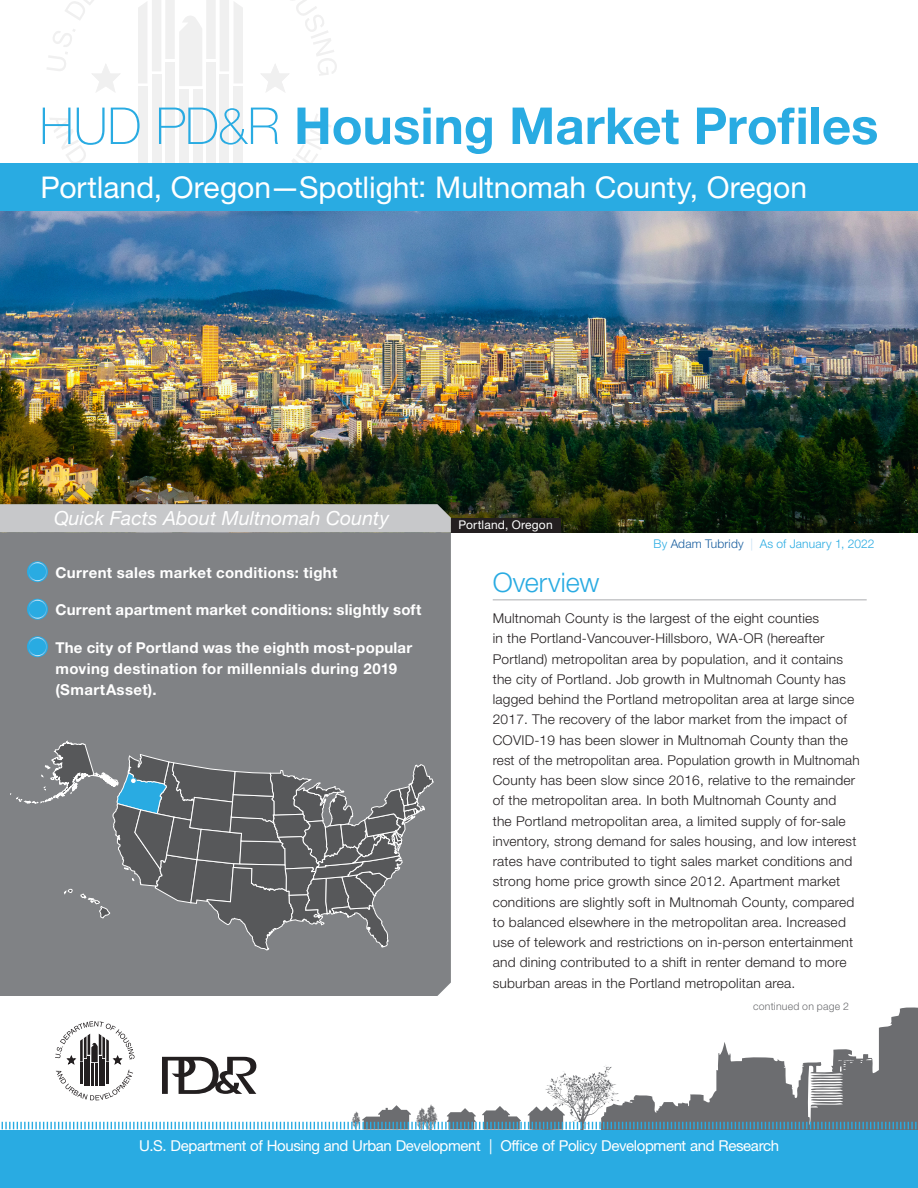
<style>
.page{position:relative;width:918px;height:1188px;background:#fff}
.page>*{position:absolute;margin:0;border:0;box-sizing:border-box;transform-origin:0 0}
.t1{font:700 51px "Helvetica Neue LT Std";letter-spacing:-.005em;color:#29abe2}
.t2{font:30px "Helvetica Neue LT Std";color:#fff}
.t3{font:300 27px "Helvetica Neue LT Std";color:#29abe2}
.t4{font:italic 19.5px "Helvetica Neue LT Std";letter-spacing:.005em;color:#fff}
.t5{font:700 15px/21px "Helvetica Neue LT Std";letter-spacing:.02em;color:#fff}
.t6{font:15px "Helvetica Neue LT Std";letter-spacing:-.025em;color:#fff}
.t7{font:300 13.5px/20.2px "Helvetica Neue LT Std";letter-spacing:.015em;color:#231f20}
.t8{font:300 12px "Helvetica Neue LT Std";letter-spacing:.015em;color:#29abe2}
.t9{font:12px "Helvetica Neue LT Std";letter-spacing:.015em;color:#fff}
.t10{font:300 10.5px "Helvetica Neue LT Std";letter-spacing:.02em;color:#6c6d70}
.s1{font-weight:100}
.s2{color:#175d9e}
.s3{color:#c5e1f4}
</style>
<div class="page">
<img style="left:0;top:212px;width:918px;height:320px">
<div style="left:451px;top:518px;width:109px;height:14px;background:#231f20"></div>
<svg style="left:92px;top:64px;width:28px;height:28px"></svg>
<div style="left:165px;top:62px;width:10px;height:110px;background:#f0f0f0"></div>
<div style="left:179px;top:89px;width:10px;height:83px;background:#f0f0f0"></div>
<div style="left:152px;top:74px;width:9px;height:98px;background:#f0f0f0"></div>
<div style="left:138px;top:87px;width:9px;height:80px;background:#f0f0f0"></div>
<div style="left:206px;top:62px;width:10px;height:110px;background:#f0f0f0"></div>
<div style="left:220px;top:74px;width:9px;height:98px;background:#f0f0f0"></div>
<div style="left:234px;top:87px;width:9px;height:80px;background:#f0f0f0"></div>
<div style="left:193px;top:89px;width:9px;height:83px;background:#f0f0f0"></div>
<svg style="left:47px;top:29px;width:28px;height:42px"></svg>
<svg style="left:65px;top:0;width:29px;height:20px"></svg>
<svg style="left:261px;top:0;width:76px;height:92px"></svg>
<svg style="left:49px;top:118px;width:83px;height:46px"></svg>
<svg style="left:254px;top:114px;width:78px;height:50px"></svg>
<svg style="left:138px;top:0;width:105px;height:86px"></svg>
<div style="left:0;top:164px;width:918px;height:48px;background:#29abe2"></div>
<div style="left:0;top:532px;width:451px;height:464px;background:#808285"></div>
<div style="left:0;top:504px;width:451px;height:28px;background:#c7c8ca"></div>
<svg style="left:891px;top:1007px;width:27px;height:14px"></svg>
<div style="left:0;top:1130px;width:918px;height:58px;background:#29abe2"></div>
<svg style="left:1px;top:1021px;width:917px;height:109px"></svg>
<hr style="left:493px;top:599px;width:374px;height:2px;background:#c7c8ca">
<svg style="left:11px;top:740px;width:423px;height:211px;background:#76797c"></svg>
<div style="left:130px;top:778px;width:7px;height:6px;border:1px solid #29abe2;border-radius:50%"></div>
<div style="left:27px;top:561px;width:21px;height:21px;background:#29abe2;border-radius:50%"></div>
<div style="left:28px;top:562px;width:19px;height:19px;border:1px solid #fff;border-radius:50%"></div>
<div style="left:27px;top:599px;width:21px;height:21px;background:#29abe2;border-radius:50%"></div>
<div style="left:28px;top:600px;width:19px;height:19px;border:1px solid #fff;border-radius:50%"></div>
<div style="left:27px;top:636px;width:21px;height:21px;background:#29abe2;border-radius:50%"></div>
<div style="left:28px;top:637px;width:19px;height:19px;border:1px solid #fff;border-radius:50%"></div>
<h1 class="t1" style="left:40px;top:94px;width:840px"><span class="s1">HUD PD&amp;R</span> Housing Market Profiles</h1>
<h1 class="t2" style="left:40px;top:170px;width:768px">Portland, Oregon—Spotlight: Multnomah County, Oregon</h1>
<p class="t4" style="left:54px;top:506px;width:337px">Quick Facts About Multnomah County</p>
<p class="t5" style="left:56px;top:562px;width:283px">Current sales market conditions: tight</p>
<p class="t5" style="left:56px;top:599px;width:367px">Current apartment market conditions: slightly soft</p>
<p class="t5" style="left:56px;top:636px;width:358px">The city of Portland was the eighth most-popular moving destination for millennials during 2019 (SmartAsset).</p>
<p class="t9" style="left:458px;top:517px;width:96px">Portland, Oregon</p>
<p class="t8" style="left:654px;top:536px;width:222px">By <span class="s2">Adam Tubridy</span> <span class="s3">|</span> As of January 1, 2022</p>
<h2 class="t3" style="left:493px;top:566px;width:108px">Overview</h2>
<p class="t7" style="left:493px;top:608px;width:368px">Multnomah County is the largest of the eight counties<br>in the Portland-Vancouver-Hillsboro, WA-OR (hereafter Portland) metropolitan area by population, and it contains the city of Portland. Job growth in Multnomah County has lagged behind the Portland metropolitan area at large since 2017. The recovery of the labor market from the impact of COVID-19 has been slower in Multnomah County than the rest of the metropolitan area. Population growth in Multnomah County has been slow since 2016, relative to the remainder of the metropolitan area. In both Multnomah County and<br>the Portland metropolitan area, a limited supply of for-sale inventory, strong demand for sales housing, and low interest rates have contributed to tight sales market conditions and strong home price growth since 2012. Apartment market conditions are slightly soft in Multnomah County, compared to balanced elsewhere in the metropolitan area. Increased use of telework and restrictions on in-person entertainment and dining contributed to a shift in renter demand to more suburban areas in the Portland metropolitan area.</p>
<p class="t10" style="left:753px;top:1000px;width:97px">continued on page 2</p>
<p class="t6" style="left:139px;top:1136px;width:642px">U.S. Department of Housing and Urban Development | Office of Policy Development and Research</p>
</div>
